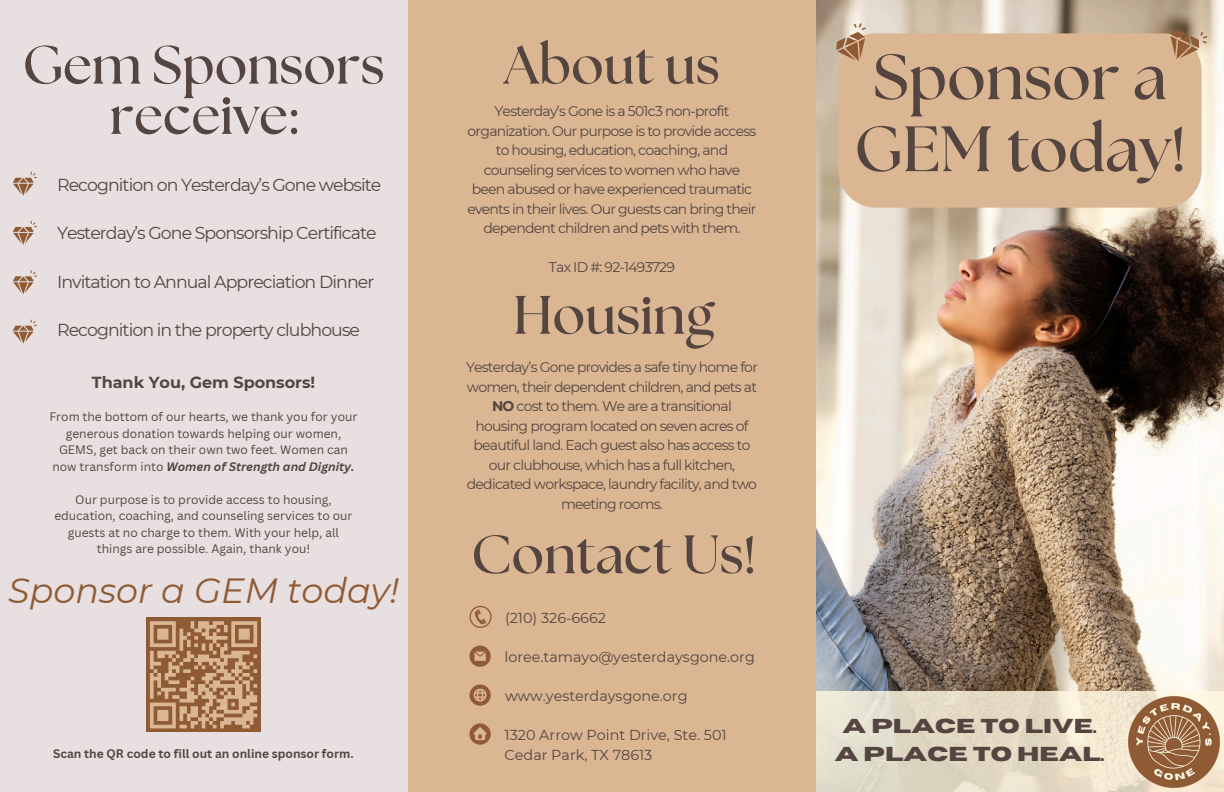
<style>
.page{position:relative;width:1224px;height:792px;background:#e8dfe0}
.page>*{position:absolute;margin:0;border:0;box-sizing:border-box;transform-origin:0 0}
.t1{font:700 64px/72px "The Seasons";color:#544541}
.t2{font:700 54px/50.2px "The Seasons";color:#544541;text-align:center}
.t3{font:italic 35px "Montserrat";color:#8f5b34}
.t4{font:700 20.1px/27.8px "Horizon";color:#544541;text-align:center}
.t5{font:17.4px "Montserrat";letter-spacing:-.055em;color:#544541}
.t6{font:700 16px "Montserrat";color:#544541}
.t7{font:14.4px "Montserrat";color:#544541}
.t8{font:14px/19.5px "Montserrat";letter-spacing:-.055em;color:#544541;text-align:center}
.t9{font:12px/16.5px "Canva Sans";color:#544541;text-align:center}
.t10{font:700 12px "Canva Sans";color:#544541}
.s1{font-weight:700;font-style:italic}
.s2{font-weight:700}
</style>
<div class="page">
<div style="left:408px;top:0;width:408px;height:792px;background:#dab692"></div>
<svg style="left:469px;top:606px;width:22px;height:22px"></svg>
<svg style="left:469px;top:685px;width:21px;height:21px"></svg>
<svg style="left:469px;top:723px;width:21px;height:21px"></svg>
<svg style="left:469px;top:646px;width:21px;height:21px"></svg>
<img style="left:816px;top:0;width:408px;height:691px">
<div style="left:838px;top:33px;width:364px;height:175px;background:#dab692"></div>
<svg style="left:833px;top:23px;width:39px;height:43px;background:#c6a88c"></svg>
<svg style="left:1164px;top:28px;width:44px;height:36px;background:#be9c7b"></svg>
<div style="left:146px;top:618px;width:115px;height:114px;background:#8f5b34"></div>
<svg style="left:150px;top:621px;width:108px;height:108px"></svg>
<svg style="left:13px;top:172px;width:24px;height:24px"></svg>
<svg style="left:13px;top:221px;width:24px;height:24px"></svg>
<svg style="left:13px;top:270px;width:24px;height:24px"></svg>
<svg style="left:13px;top:320px;width:24px;height:24px"></svg>
<svg style="left:816px;top:691px;width:307px;height:101px;fill:#e4dcc7"></svg>
<img style="left:1123px;top:691px;width:101px;height:101px">
<h2 class="t2" style="left:22px;top:42px;width:364px">Gem Sponsors receive:</h2>
<p class="t5" style="left:57px;top:174px;width:326px">Recognition on Yesterday’s Gone website</p>
<p class="t5" style="left:57px;top:222px;width:321px">Yesterday’s Gone Sponsorship Certificate</p>
<h2 class="t5" style="left:57px;top:271px;width:319px">Invitation to Annual Appreciation Dinner</h2>
<p class="t5" style="left:57px;top:319px;width:304px">Recognition in the property clubhouse</p>
<h2 class="t6" style="left:92px;top:372px;width:225px">Thank You, Gem Sponsors!</h2>
<p class="t9" style="left:49px;top:408px;width:309px">From the bottom of our hearts, we thank you for your generous donation towards helping our women, GEMS, get back on their own two feet. Women can now transform into <span class="s1">Women of Strength and Dignity.</span></p>
<p class="t9" style="left:54px;top:491px;width:300px">Our purpose is to provide access to housing, education, coaching, and counseling services to our guests at no charge to them. With your help, all things are possible. Again, thank you!</p>
<p class="t3" style="left:8px;top:569px;width:392px">Sponsor a GEM today!</p>
<p class="t10" style="left:53px;top:745px;width:302px">Scan the QR code to fill out an online sponsor form.</p>
<h6 class="t2" style="left:504px;top:42px;width:217px">About us</h6>
<h6 class="t8" style="left:467px;top:102px;width:291px">Yesterday’s Gone is a 501c3 non-profit organization. Our purpose is to provide access to housing, education, coaching, and counseling services to women who have been abused or have experienced traumatic events in their lives. Our guests can bring their dependent children and pets with them.</h6>
<h6 class="t8" style="left:549px;top:258px;width:128px">Tax ID #: 92-1493729</h6>
<h6 class="t2" style="left:513px;top:292px;width:202px">Housing</h6>
<h5 class="t8" style="left:466px;top:357px;width:293px">Yesterday’s Gone provides a safe tiny home for women, their dependent children, and pets at <span class="s2">NO</span> cost to them. We are a transitional housing program located on seven acres of beautiful land. Each guest also has access to our clubhouse, which has a full kitchen, dedicated workspace, laundry facility, and two meeting rooms.</h5>
<p class="t2" style="left:471px;top:532px;width:286px">Contact Us!</p>
<h2 class="t7" style="left:505px;top:609px;width:102px">(210) 326-6662</h2>
<p class="t7" style="left:505px;top:648px;width:252px">loree.tamayo@yesterdaysgone.org</p>
<p class="t7" style="left:505px;top:687px;width:184px">www.yesterdaysgone.org</p>
<p class="t7" style="left:505px;top:726px;width:224px">1320 Arrow Point Drive, Ste. 501</p>
<p class="t7" style="left:505px;top:746px;width:149px">Cedar Park, TX 78613</p>
<h3 class="t1" style="left:854px;top:44px;width:333px">Sponsor a<br>GEM today!</h3>
<p class="t4" style="left:835px;top:713px;width:271px">A PLACE TO LIVE.<br>A PLACE TO HEAL.</p>
</div>
